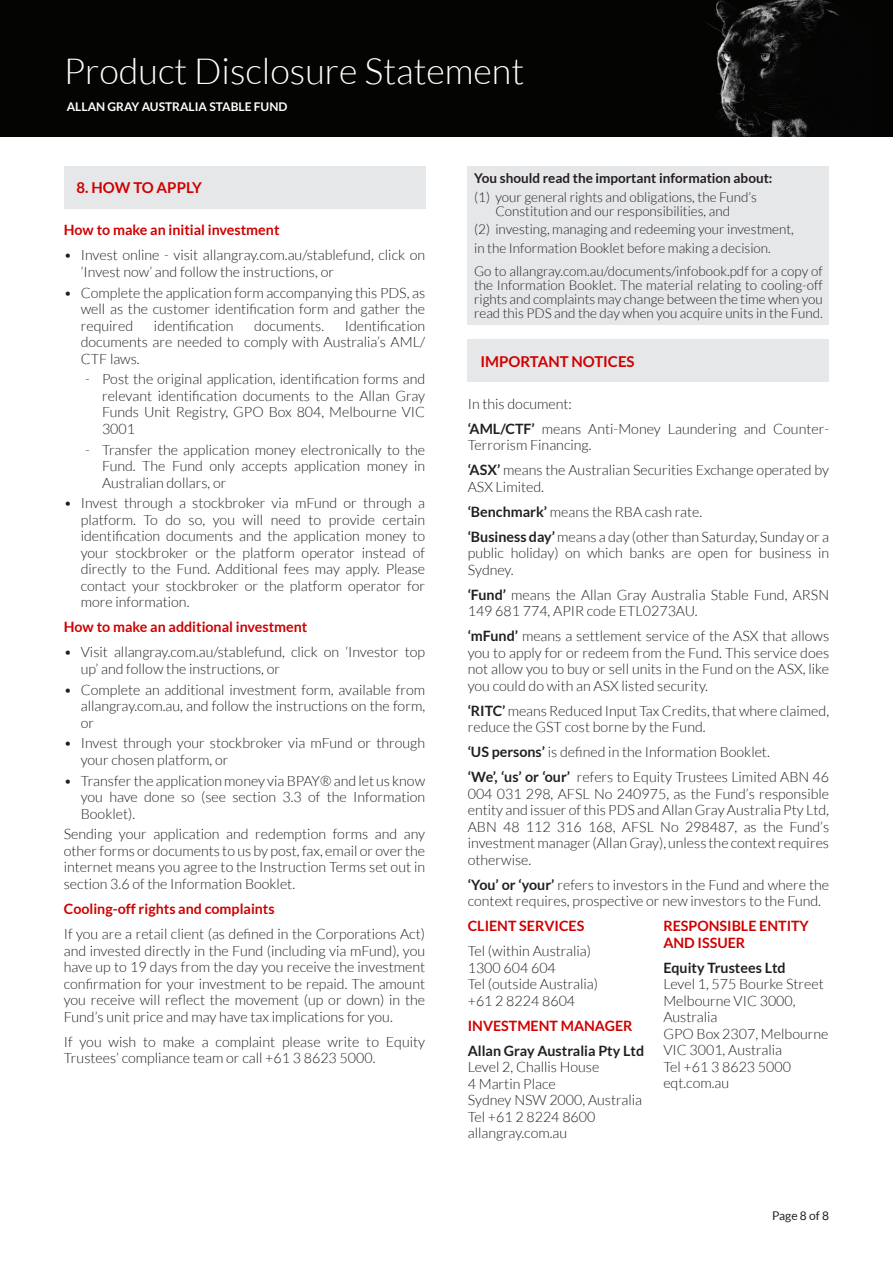
<style>
.page{position:relative;width:893px;height:1263px;background:#fff}
.page>*{position:absolute;margin:0;border:0;box-sizing:border-box;transform-origin:0 0}
.t1{font:300 36px "Lato";color:#fff}
.body_copy_bold_red{font:700 15px "Lato";color:#cf0000}
.new_body_copy{font:300 14.25px/16.5px "Lato";color:#231f20}
.body_copy_bold_red-2{font:700 14.25px/16.5px "Lato";color:#cf0000}
.new_body_copy-2{font:300 13.5px/14.2px "Lato";color:#231f20;text-align:center}
.body_copy_bold{font:700 13.5px "Lato";color:#231f20}
.t2{font:700 12px "Lato";color:#fff}
.t3{font:12px "Lato";color:#231f20}
.s1{font-weight:700}
</style>
<div class="page">
<div style="left:0;top:0;width:893px;height:136px;background:#040503"></div>
<div style="left:64px;top:166px;width:361px;height:42px;background:#e6e7e9"></div>
<div style="left:468px;top:166px;width:361px;height:159px;background:#e6e7e9"></div>
<div style="left:468px;top:339px;width:361px;height:43px;background:#e6e7e9"></div>
<h1 class="t1" style="left:64px;top:52px;width:462px">Product Disclosure Statement</h1>
<p class="t2" style="left:67px;top:100px;width:222px">ALLAN GRAY AUSTRALIA STABLE FUND</p>
<p class="body_copy_bold_red" style="left:77px;top:179px;width:127px">8. HOW TO APPLY</p>
<p class="body_copy_bold_red-2" style="left:64px;top:222px;width:217px">How to make an initial investment</p>
<p class="new_body_copy" style="left:81px;top:247px;width:346px;text-indent:-17px">• Invest online - visit allangray.com.au/stablefund, click on ‘Invest now’ and follow the instructions, or</p>
<p class="new_body_copy" style="left:81px;top:284px;width:346px;text-align:justify;text-indent:-17px">• Complete the application form accompanying this PDS, as well as the customer identification form and gather the required</p>
<p class="new_body_copy" style="left:81px;top:317px;width:346px;text-align:justify;text-indent:264px">Identification documents are needed to comply with Australia’s AML/ CTF laws.</p>
<p class="new_body_copy" style="left:102px;top:371px;width:325px;text-align:justify;text-indent:-17px">- Post the original application, identification forms and relevant identification documents to the Allan Gray Funds Unit Registry, GPO Box 804, Melbourne VIC 3001</p>
<p class="new_body_copy" style="left:102px;top:441px;width:325px;text-align:justify;text-indent:-17px">- Transfer the application money electronically to the Fund. The Fund only accepts application money in Australian dollars, or</p>
<p class="new_body_copy" style="left:81px;top:495px;width:346px;text-align:justify;text-indent:-17px">• Invest through a stockbroker via mFund or through a platform. To do so, you will need to provide certain identification documents and the application money to your stockbroker or the platform operator instead of directly to the Fund. Additional fees may apply. Please contact your stockbroker or the platform operator for more information.</p>
<p class="body_copy_bold_red-2" style="left:64px;top:619px;width:245px">How to make an additional investment</p>
<p class="new_body_copy" style="left:81px;top:644px;width:346px;text-indent:-17px">• Visit allangray.com.au/stablefund, click on ‘Investor top up’ and follow the instructions, or</p>
<p class="new_body_copy" style="left:81px;top:681px;width:346px;text-align:justify;text-indent:-17px">• Complete an additional investment form, available from allangray.com.au, and follow the instructions on the form, or</p>
<p class="new_body_copy" style="left:81px;top:735px;width:346px;text-indent:-17px">• Invest through your stockbroker via mFund or through your chosen platform, or</p>
<p class="new_body_copy" style="left:81px;top:772px;width:346px;text-align:justify;text-indent:-17px">• Transfer the application money via BPAY® and let us know you have done so (see section 3.3 of the Information Booklet).</p>
<p class="new_body_copy" style="left:64px;top:826px;width:363px;text-align:justify">Sending your application and redemption forms and any other forms or documents to us by post, fax, email or over the internet means you agree to the Instruction Terms set out in section 3.6 of the Information Booklet.</p>
<p class="body_copy_bold_red-2" style="left:64px;top:900px;width:212px">Cooling-off rights and complaints</p>
<p class="new_body_copy" style="left:64px;top:926px;width:363px;text-align:justify">If you are a retail client (as defined in the Corporations Act) and invested directly in the Fund (including via mFund), you have up to 19 days from the day you receive the investment confirmation for your investment to be repaid. The amount you receive will reflect the movement (up or down) in the Fund’s unit price and may have tax implications for you.</p>
<p class="new_body_copy" style="left:64px;top:1033px;width:363px">If you wish to make a complaint please write to Equity<br>Trustees’ compliance team or call +61 3 8623 5000.</p>
<p class="new_body_copy" style="left:154px;top:317px;width:81px">identification</p>
<p class="new_body_copy" style="left:254px;top:317px;width:72px">documents.</p>
<p class="body_copy_bold" style="left:474px;top:170px;width:300px">You should read the important information about:</p>
<p class="new_body_copy-2" style="left:474px;top:190px;width:284px">(1) your general rights and obligations, the Fund’s<br>Constitution and our responsibilities, and</p>
<p class="new_body_copy-2" style="left:474px;top:222px;width:321px">(2) investing, managing and redeeming your investment,</p>
<p class="new_body_copy-2" style="left:474px;top:241px;width:298px">in the Information Booklet before making a decision.</p>
<p class="new_body_copy-2" style="left:474px;top:264px;width:350px;text-align:justify">Go to allangray.com.au/documents/infobook.pdf for a copy of the Information Booklet. The material relating to cooling-off rights and complaints may change between the time when you read this PDS and the day when you acquire units in the Fund.</p>
<p class="body_copy_bold_red" style="left:480px;top:352px;width:156px">IMPORTANT NOTICES</p>
<p class="new_body_copy" style="left:468px;top:395px;width:106px">In this document:</p>
<p class="new_body_copy" style="left:468px;top:420px;width:363px"><span class="s1">‘AML/CTF’</span> means Anti-Money Laundering and Counter-<br>Terrorism Financing.</p>
<p class="new_body_copy" style="left:468px;top:462px;width:363px"><span class="s1">‘ASX’</span> means the Australian Securities Exchange operated by<br>ASX Limited.</p>
<p class="new_body_copy" style="left:468px;top:503px;width:236px"><span class="s1">‘Benchmark’</span> means the RBA cash rate.</p>
<p class="new_body_copy" style="left:468px;top:528px;width:363px;text-align:justify"><span class="s1">‘Business day’</span> means a day (other than Saturday, Sunday or a public holiday) on which banks are open for business in Sydney.</p>
<p class="new_body_copy" style="left:468px;top:586px;width:363px"><span class="s1">‘Fund’</span> means the Allan Gray Australia Stable Fund, ARSN<br>149 681 774, APIR code ETL0273AU.</p>
<p class="new_body_copy" style="left:468px;top:628px;width:363px;text-align:justify"><span class="s1">‘mFund’</span> means a settlement service of the ASX that allows you to apply for or redeem from the Fund. This service does not allow you to buy or sell units in the Fund on the ASX, like you could do with an ASX listed security.</p>
<p class="new_body_copy" style="left:468px;top:702px;width:363px"><span class="s1">‘RITC’</span> means Reduced Input Tax Credits, that where claimed, reduce the GST cost borne by the Fund.</p>
<p class="new_body_copy" style="left:468px;top:744px;width:304px"><span class="s1">‘US persons’</span> is defined in the Information Booklet.</p>
<p class="new_body_copy" style="left:468px;top:769px;width:363px;text-align:justify"><span class="s1">‘We’, ‘us’ or ‘our’</span> refers to Equity Trustees Limited ABN 46<br>004 031 298, AFSL No 240975, as the Fund’s responsible entity and issuer of this PDS and Allan Gray Australia Pty Ltd, ABN 48 112 316 168, AFSL No 298487, as the Fund’s investment manager (Allan Gray), unless the context requires otherwise.</p>
<p class="new_body_copy" style="left:468px;top:876px;width:363px"><span class="s1">‘You’ or ‘your’</span> refers to investors in the Fund and where the context requires, prospective or new investors to the Fund.</p>
<p class="body_copy_bold_red-2" style="left:468px;top:918px;width:118px">CLIENT SERVICES</p>
<p class="new_body_copy" style="left:468px;top:943px;width:125px">Tel (within Australia)<br>1300 604 604</p>
<p class="new_body_copy" style="left:468px;top:976px;width:132px">Tel (outside Australia) +61 2 8224 8604</p>
<p class="body_copy_bold_red-2" style="left:468px;top:1017px;width:166px">INVESTMENT MANAGER</p>
<p class="new_body_copy" style="left:468px;top:1042px;width:178px"><span class="s1">Allan Gray Australia Pty Ltd<br></span>Level 2, Challis House<br>4 Martin Place<br>Sydney NSW 2000, Australia<br>Tel +61 2 8224 8600 allangray.com.au</p>
<p class="body_copy_bold_red-2" style="left:663px;top:918px;width:147px">RESPONSIBLE ENTITY<br>AND ISSUER</p>
<p class="new_body_copy" style="left:663px;top:959px;width:167px"><span class="s1">Equity Trustees Ltd<br></span>Level 1, 575 Bourke Street<br>Melbourne VIC 3000,<br>Australia<br>GPO Box 2307, Melbourne<br>VIC 3001, Australia<br>Tel +61 3 8623 5000</p>
<p class="new_body_copy" style="left:663px;top:1075px;width:67px">eqt.com.au</p>
<p class="t3" style="left:772px;top:1209px;width:59px">Page 8 of 8</p>
</div>
